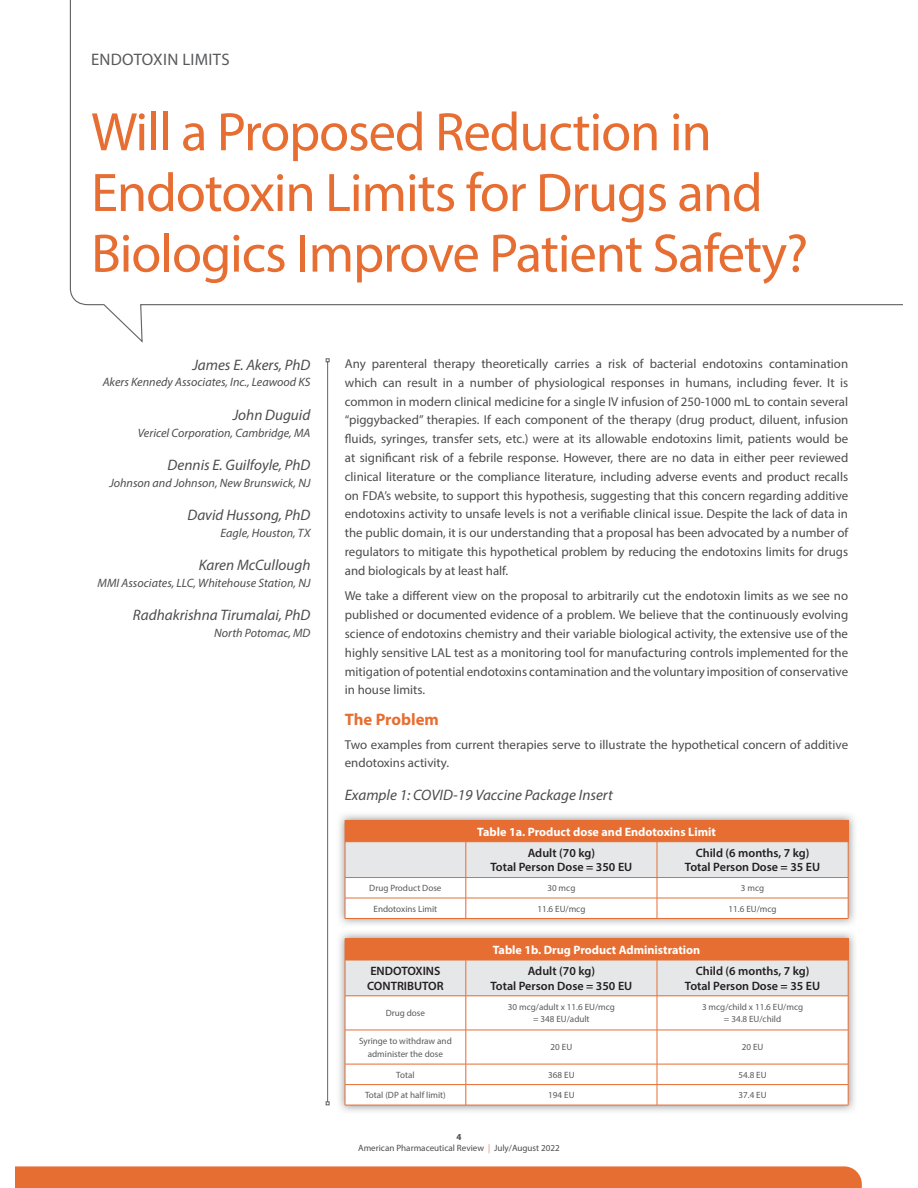
<style>
.page{position:relative;width:918px;height:1188px;background:#fff}
.page>*{position:absolute;margin:0;border:0;box-sizing:border-box;transform-origin:0 0}
.t1{font:54.6px/60.8px "Myriad Pro";letter-spacing:-.02em;color:#e76e32}
.t2{font:16.65px "Myriad Pro";letter-spacing:.02em;color:#58595b}
.t3{font:700 16.65px "Myriad Pro";color:#e76e32}
.t4{font:italic 15.15px "Myriad Pro";color:#4c4c4e}
.t5{font:12.9px/18.8px "Myriad Pro";color:#4c4c4e;text-align:justify}
.t6{font:italic 12.15px "Myriad Pro";color:#4c4c4e}
.t7{font:600 12.15px/14.5px "Myriad Pro";color:#231f20;text-align:center}
.t8{font:700 12.15px "Myriad Pro";color:#fff}
.t9{font:9.15px/12.1px "Myriad Pro";color:#58595b;text-align:center}
.t10{font:9.15px/10.9px "Myriad Pro";color:#4c4c4e;text-align:center}
.s1{font-weight:700}
.s2{color:#eb824b}
</style>
<div class="page">
<svg style="left:69px;top:0;width:834px;height:343px"></svg>
<hr style="left:327px;top:362px;width:1px;height:740px;background:#636466">
<svg style="left:326px;top:358px;width:4px;height:4px"></svg>
<svg style="left:326px;top:1101px;width:4px;height:4px"></svg>
<div style="left:15px;top:1166px;width:847px;height:22px;background:#e76e32"></div>
<img style="left:339px;top:814px;width:516px;height:111px">
<hr style="left:345px;top:820px;width:121px;height:1px;background:#e76e32">
<hr style="left:466px;top:820px;width:382px;height:1px;background:#e76e32">
<svg style="left:345px;top:821px;width:504px;height:97px"></svg>
<hr style="left:345px;top:918px;width:503px;height:1px;background:#e76e32">
<img style="left:339px;top:932px;width:516px;height:180px">
<svg style="left:345px;top:939px;width:504px;height:166px"></svg>
<hr style="left:345px;top:1105px;width:503px;height:1px;background:#e76e32">
<p class="t2" style="left:91px;top:53px;width:140px">ENDOTOXIN LIMITS</p>
<h1 class="t1" style="left:91px;top:105px;width:719px">Will a Proposed Reduction in<br>Endotoxin Limits for Drugs and<br>Biologics Improve Patient Safety?</h1>
<p class="t4" style="left:192px;top:359px;width:120px">James E. Akers, PhD</p>
<p class="t6" style="left:103px;top:378px;width:209px">Akers Kennedy Associates, Inc., Leawood KS</p>
<p class="t4" style="left:233px;top:409px;width:79px">John Duguid</p>
<p class="t6" style="left:138px;top:428px;width:174px">Vericel Corporation, Cambridge, MA</p>
<p class="t4" style="left:168px;top:459px;width:144px">Dennis E. Guilfoyle, PhD</p>
<p class="t6" style="left:109px;top:478px;width:203px">Johnson and Johnson, New Brunswick, NJ</p>
<p class="t4" style="left:187px;top:509px;width:125px">David Hussong, PhD</p>
<p class="t6" style="left:221px;top:528px;width:91px">Eagle, Houston, TX</p>
<p class="t4" style="left:199px;top:559px;width:113px">Karen McCullough</p>
<p class="t6" style="left:98px;top:578px;width:214px">MMI Associates, LLC, Whitehouse Station, NJ</p>
<p class="t4" style="left:133px;top:609px;width:179px">Radhakrishna Tirumalai, PhD</p>
<p class="t6" style="left:214px;top:628px;width:98px">North Potomac, MD</p>
<p class="t5" style="left:345px;top:355px;width:505px">Any parenteral therapy theoretically carries a risk of bacterial endotoxins contamination which can result in a number of physiological responses in humans, including fever. It is common in modern clinical medicine for a single IV infusion of 250-1000 mL to contain several “piggybacked” therapies. If each component of the therapy (drug product, diluent, infusion fluids, syringes, transfer sets, etc.) were at its allowable endotoxins limit, patients would be at significant risk of a febrile response. However, there are no data in either peer reviewed clinical literature or the compliance literature, including adverse events and product recalls on FDA’s website, to support this hypothesis, suggesting that this concern regarding additive endotoxins activity to unsafe levels is not a verifiable clinical issue. Despite the lack of data in the public domain, it is our understanding that a proposal has been advocated by a number of regulators to mitigate this hypothetical problem by reducing the endotoxins limits for drugs and biologicals by at least half.</p>
<p class="t5" style="left:345px;top:588px;width:505px">We take a different view on the proposal to arbitrarily cut the endotoxin limits as we see no published or documented evidence of a problem. We believe that the continuously evolving science of endotoxins chemistry and their variable biological activity, the extensive use of the highly sensitive LAL test as a monitoring tool for manufacturing controls implemented for the mitigation of potential endotoxins contamination and the voluntary imposition of conservative in house limits.</p>
<p class="t3" style="left:345px;top:713px;width:96px">The Problem</p>
<p class="t5" style="left:345px;top:736px;width:505px">Two examples from current therapies serve to illustrate the hypothetical concern of additive endotoxins activity.</p>
<p class="t4" style="left:345px;top:789px;width:270px">Example 1: COVID-19 Vaccine Package Insert</p>
<p class="t8" style="left:477px;top:827px;width:240px">Table 1a. Product dose and Endotoxins Limit</p>
<p class="t7" style="left:490px;top:846px;width:143px">Adult (70 kg)<br>Total Person Dose = 350 EU</p>
<p class="t7" style="left:685px;top:846px;width:137px">Child (6 months, 7 kg)<br>Total Person Dose = 35 EU</p>
<p class="t9" style="left:369px;top:883px;width:74px">Drug Product Dose</p>
<p class="t9" style="left:547px;top:883px;width:30px">30 mcg</p>
<p class="t9" style="left:741px;top:883px;width:25px">3 mcg</p>
<p class="t9" style="left:374px;top:903px;width:65px">Endotoxins Limit</p>
<p class="t9" style="left:537px;top:903px;width:50px">11.6 EU/mcg</p>
<p class="t9" style="left:729px;top:903px;width:50px">11.6 EU/mcg</p>
<p class="t8" style="left:493px;top:945px;width:209px">Table 1b. Drug Product Administration</p>
<p class="t7" style="left:367px;top:965px;width:78px;text-align:left">ENDOTOXINS<br>CONTRIBUTOR</p>
<p class="t7" style="left:490px;top:965px;width:143px">Adult (70 kg)<br>Total Person Dose = 350 EU</p>
<p class="t7" style="left:685px;top:965px;width:137px">Child (6 months, 7 kg)<br>Total Person Dose = 35 EU</p>
<p class="t9" style="left:386px;top:1008px;width:41px">Drug dose</p>
<p class="t9" style="left:508px;top:1002px;width:109px">30 mcg/adult x 11.6 EU/mcg = 348 EU/adult</p>
<p class="t9" style="left:702px;top:1002px;width:103px">3 mcg/child x 11.6 EU/mcg = 34.8 EU/child</p>
<p class="t9" style="left:359px;top:1036px;width:94px">Syringe to withdraw and administer the dose</p>
<p class="t9" style="left:551px;top:1042px;width:23px">20 EU</p>
<p class="t9" style="left:742px;top:1042px;width:23px">20 EU</p>
<p class="t9" style="left:396px;top:1069px;width:20px">Total</p>
<p class="t9" style="left:548px;top:1069px;width:28px">368 EU</p>
<p class="t9" style="left:738px;top:1069px;width:30px">54.8 EU</p>
<p class="t9" style="left:365px;top:1090px;width:82px">Total (DP at half limit)</p>
<p class="t9" style="left:548px;top:1090px;width:28px">194 EU</p>
<p class="t9" style="left:739px;top:1090px;width:30px">37.4 EU</p>
<p class="t10" style="left:358px;top:1132px;width:203px"><span class="s1">4<br></span>American Pharmaceutical Review <span class="s2">|</span> July/August 2022</p>
</div>
